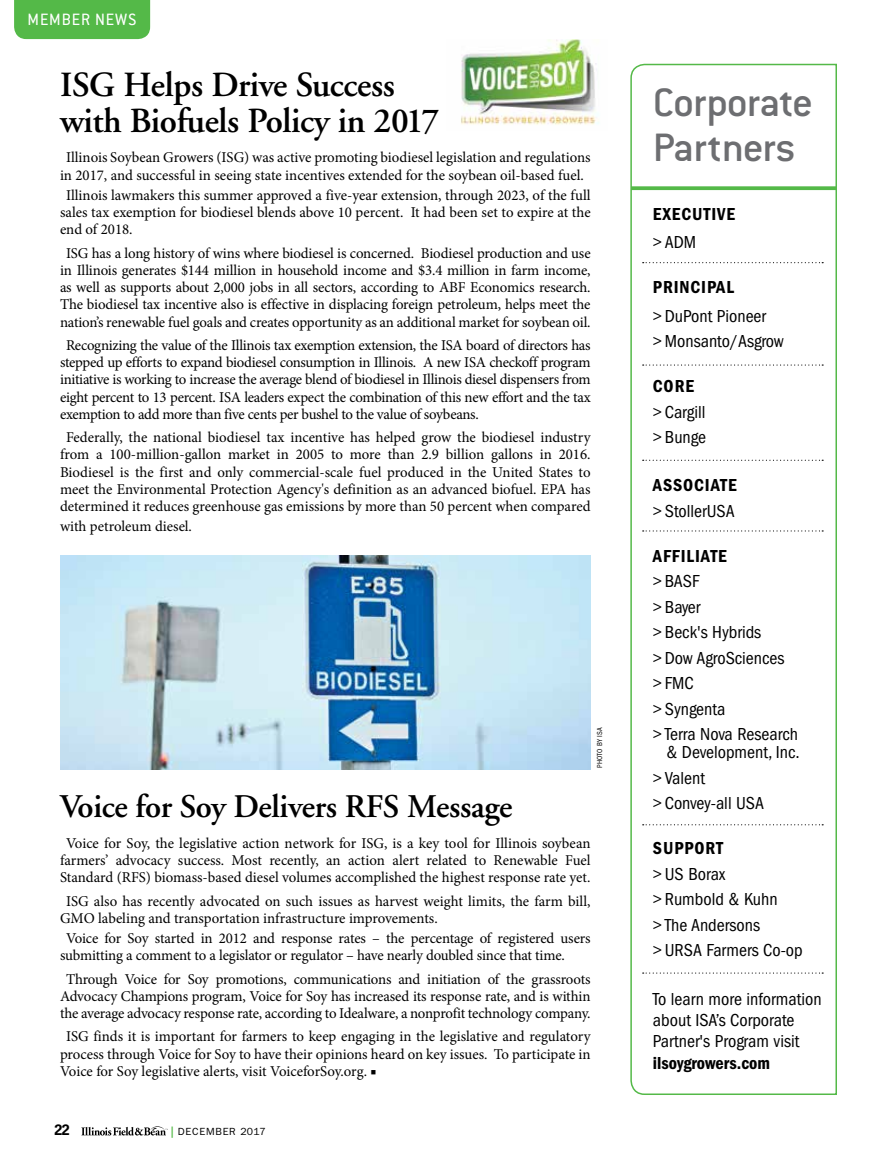
<style>
.page{position:relative;width:891px;height:1161px;background:#fff}
.page>*{position:absolute;margin:0;border:0;box-sizing:border-box;transform-origin:0 0}
.t1{font:500 43.5px/45px "Conduit ITC Std";letter-spacing:-.025em;color:#6d6e71;scale:1.05 1}
.t2{font:600 35.25px/36px "Adobe Garamond";letter-spacing:-.01em;color:#000}
.t3{font:600 33px "Adobe Garamond";letter-spacing:-.01em;color:#000}
.t4{font:condensed 18px/25.5px "Franklin Gothic";color:#000}
.t5{font:600 condensed 18px "Franklin Gothic";letter-spacing:.05em;color:#000}
.t6{font:600 condensed 18px "Franklin Gothic";color:#000}
.t7{font:18px "Conduit ITC Std";letter-spacing:.05em;color:#fff}
.t8{font:15px/17.2px "Minion Pro";letter-spacing:-.01em;color:#000;text-align:center}
.t9{font:700 13.5px "News Gothic";color:#000}
.t10{font:10.35px "ITC Franklin Gothic Std";letter-spacing:.07em;color:#000}
.t11{font:condensed 7.5px "Franklin Gothic";letter-spacing:.025em;color:#000}
.s1{font-family:"Franklin Gothic";font-weight:500;font-stretch:condensed;font-size:11.25px;color:#54b948}
</style>
<div class="page">
<svg style="left:81px;top:1126px;width:87px;height:10px"></svg>
<div style="left:14px;top:0;width:136px;height:39px;background:#54b948"></div>
<img style="left:461px;top:39px;width:138px;height:86px">
<svg style="left:630px;top:63px;width:207px;height:1032px"></svg>
<hr style="left:890px;top:0;width:1px;height:35px;background:#14477d">
<img style="left:60px;top:555px;width:531px;height:215px">
<p class="t7" style="left:28px;top:8px;width:110px">MEMBER NEWS</p>
<h2 class="t2" style="left:60px;top:67px;width:381px">ISG Helps Drive Success with Biofuels Policy in 2017</h2>
<p class="t8" style="left:60px;top:149px;width:532px">Illinois Soybean Growers (ISG) was active promoting biodiesel legislation and regulations in 2017, and successful in seeing state incentives extended for the soybean oil-based fuel.</p>
<p class="t8" style="left:60px;top:186px;width:532px;text-align:justify;text-indent:6px">Illinois lawmakers this summer approved a five-year extension, through 2023, of the full sales tax exemption for biodiesel blends above 10 percent. It had been set to expire at the end of 2018.</p>
<p class="t8" style="left:60px;top:244px;width:532px">ISG has a long history of wins where biodiesel is concerned. Biodiesel production and use in Illinois generates $144 million in household income and $3.4 million in farm income, as well as supports about 2,000 jobs in all sectors, according to ABF Economics research.<br>The biodiesel tax incentive also is effective in displacing foreign petroleum, helps meet the nation’s renewable fuel goals and creates opportunity as an additional market for soybean oil.</p>
<p class="t8" style="left:60px;top:336px;width:532px;text-align:justify;text-indent:6px">Recognizing the value of the Illinois tax exemption extension, the ISA board of directors has stepped up efforts to expand biodiesel consumption in Illinois. A new ISA checkoff program initiative is working to increase the average blend of biodiesel in Illinois diesel dispensers from eight percent to 13 percent. ISA leaders expect the combination of this new effort and the tax exemption to add more than five cents per bushel to the value of soybeans.</p>
<p class="t8" style="left:60px;top:429px;width:532px">Federally, the national biodiesel tax incentive has helped grow the biodiesel industry from a 100-million-gallon market in 2005 to more than 2.9 billion gallons in 2016.<br>Biodiesel is the first and only commercial-scale fuel produced in the United States to meet the Environmental Protection Agency's definition as an advanced biofuel. EPA has determined it reduces greenhouse gas emissions by more than 50 percent when compared</p>
<p class="t8" style="left:60px;top:517px;width:134px">with petroleum diesel.</p>
<p class="t11" style="left:596px;top:768px;width:42px;rotate:-90deg">PHOTO BY ISA</p>
<h3 class="t3" style="left:60px;top:788px;width:454px">Voice for Soy Delivers RFS Message</h3>
<p class="t8" style="left:60px;top:834px;width:532px">Voice for Soy, the legislative action network for ISG, is a key tool for Illinois soybean farmers’ advocacy success. Most recently, an action alert related to Renewable Fuel<br>Standard (RFS) biomass-based diesel volumes accomplished the highest response rate yet.</p>
<p class="t8" style="left:60px;top:892px;width:532px;text-align:left;text-indent:6px">ISG also has recently advocated on such issues as harvest weight limits, the farm bill,<br>GMO labeling and transportation infrastructure improvements.</p>
<p class="t8" style="left:60px;top:930px;width:532px;text-align:left;text-indent:6px">Voice for Soy started in 2012 and response rates – the percentage of registered users submitting a comment to a legislator or regulator – have nearly doubled since that time.</p>
<p class="t8" style="left:60px;top:970px;width:532px">Through Voice for Soy promotions, communications and initiation of the grassroots<br>Advocacy Champions program, Voice for Soy has increased its response rate, and is within the average advocacy response rate, according to Idealware, a nonprofit technology company.</p>
<p class="t8" style="left:60px;top:1028px;width:532px;text-align:justify;text-indent:6px">ISG finds it is important for farmers to keep engaging in the legislative and regulatory process through Voice for Soy to have their opinions heard on key issues. To participate in Voice for Soy legislative alerts, visit VoiceforSoy.org. ■</p>
<p class="t9" style="left:54px;top:1121px;width:17px">22</p>
<p class="t10" style="left:170px;top:1126px;width:98px"><span class="s1">|</span> DECEMBER 2017</p>
<h1 class="t1" style="left:653px;top:79px;width:154px">Corporate<br>Partners</h1>
<p class="t5" style="left:653px;top:203px;width:84px">EXECUTIVE</p>
<p class="t4" style="left:653px;top:230px;width:45px">&gt; ADM</p>
<p class="t5" style="left:653px;top:277px;width:83px">PRINCIPAL</p>
<p class="t4" style="left:653px;top:303px;width:133px">&gt; DuPont Pioneer<br>&gt; Monsanto/Asgrow</p>
<p class="t5" style="left:653px;top:376px;width:43px">CORE</p>
<p class="t4" style="left:653px;top:399px;width:55px">&gt; Cargill &gt; Bunge</p>
<p class="t5" style="left:653px;top:475px;width:85px">ASSOCIATE</p>
<p class="t4" style="left:653px;top:498px;width:83px">&gt; StollerUSA</p>
<p class="t5" style="left:653px;top:545px;width:75px">AFFILIATE</p>
<p class="t4" style="left:653px;top:569px;width:147px">&gt; BASF<br>&gt; Bayer<br>&gt; Beck's Hybrids<br>&gt; Dow AgroSciences &gt; FMC<br>&gt; Syngenta<br>&gt; Terra Nova Research</p>
<p class="t4" style="left:653px;top:740px;width:148px;text-indent:14px">&amp; Development, Inc. &gt; Valent<br>&gt; Convey-all USA</p>
<p class="t5" style="left:653px;top:838px;width:72px">SUPPORT</p>
<p class="t4" style="left:653px;top:861px;width:151px">&gt; US Borax<br>&gt; Rumbold &amp; Kuhn<br>&gt; The Andersons<br>&gt; URSA Farmers Co-op</p>
<p class="t4" style="left:653px;top:989px;width:170px;line-height:21px">To learn more information about ISA’s Corporate<br>Partner's Program visit</p>
<p class="t6" style="left:653px;top:1052px;width:119px">ilsoygrowers.com</p>
</div>
